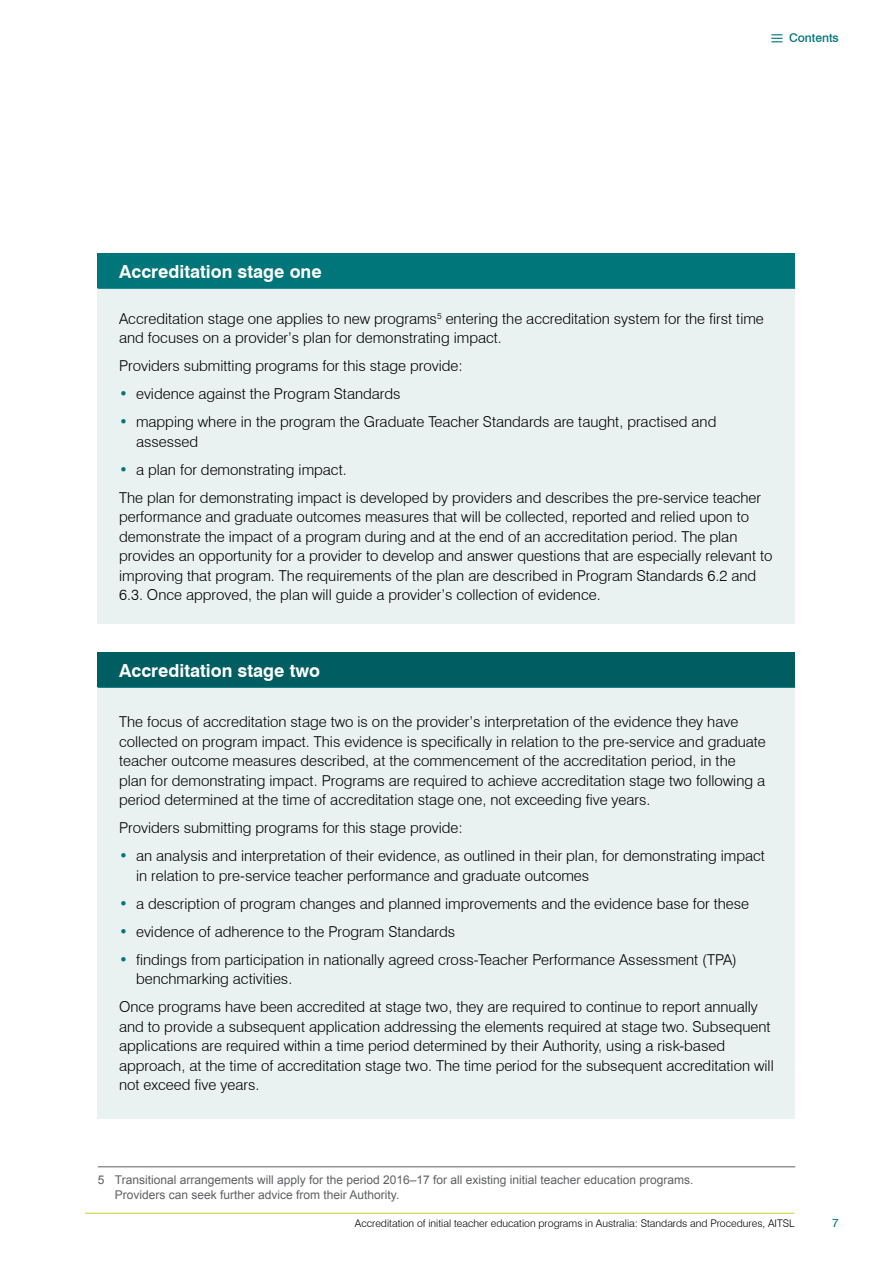
<style>
.page{position:relative;width:893px;height:1263px;background:#fff}
.page>*{position:absolute;margin:0;border:0;box-sizing:border-box;transform-origin:0 0}
.Body_Text{font:700 18px "Swiss 721 BT";color:#fff}
.Body_Text-2{font:300 15px/19.5px "Swiss 721 BT";color:#000}
.Footnote_1{font:12px/15px "Arial";color:#5f6062}
.t1{font:500 12px "Swiss 721 BT";color:#00757a}
.t2{font:12px "Swiss 721 BT";color:#00757a}
.t3{font:300 10.5px "Swiss 721 BT";color:#000}
.s1{color:#00757a}
</style>
<div class="page">
<hr style="left:85px;top:1213px;width:709px;height:1px;background:#bfd22b">
<div style="left:98px;top:253px;width:697px;height:35px;background:#00757a"></div>
<div style="left:98px;top:288px;width:697px;height:336px;background:#eaf1f1"></div>
<hr style="left:98px;top:288px;width:697px;height:1px;background:#00757a">
<div style="left:98px;top:652px;width:697px;height:35px;background:#005e63"></div>
<div style="left:98px;top:687px;width:697px;height:431px;background:#eaf1f1"></div>
<hr style="left:98px;top:687px;width:697px;height:1px;background:#00757a">
<hr style="left:98px;top:1166px;width:697px;height:1px;background:#5f6062">
<svg style="left:771px;top:34px;width:11px;height:8px"></svg>
<p class="t1" style="left:789px;top:30px;width:51px">Contents</p>
<p class="Body_Text" style="left:119px;top:260px;width:204px">Accreditation stage one</p>
<p class="Body_Text-2" style="left:119px;top:308px;width:646px">Accreditation stage one applies to new programs<sup>5</sup> entering the accreditation system for the first time and focuses on a provider’s plan for demonstrating impact.</p>
<p class="Body_Text-2" style="left:119px;top:356px;width:345px">Providers submitting programs for this stage provide:</p>
<p class="Body_Text-2" style="left:119px;top:384px;width:283px"><span class="s1">•</span> evidence against the Program Standards</p>
<p class="Body_Text-2" style="left:136px;top:412px;width:582px;text-indent:-17px"><span class="s1">•</span> mapping where in the program the Graduate Teacher Standards are taught, practised and assessed</p>
<p class="Body_Text-2" style="left:119px;top:459px;width:229px"><span class="s1">•</span> a plan for demonstrating impact.</p>
<p class="Body_Text-2" style="left:119px;top:487px;width:655px">The plan for demonstrating impact is developed by providers and describes the pre-service teacher performance and graduate outcomes measures that will be collected, reported and relied upon to demonstrate the impact of a program during and at the end of an accreditation period. The plan provides an opportunity for a provider to develop and answer questions that are especially relevant to improving that program. The requirements of the plan are described in Program Standards 6.2 and 6.3. Once approved, the plan will guide a provider’s collection of evidence.</p>
<p class="Body_Text" style="left:119px;top:659px;width:203px">Accreditation stage two</p>
<p class="Body_Text-2" style="left:119px;top:712px;width:648px">The focus of accreditation stage two is on the provider’s interpretation of the evidence they have collected on program impact. This evidence is specifically in relation to the pre-service and graduate teacher outcome measures described, at the commencement of the accreditation period, in the plan for demonstrating impact. Programs are required to achieve accreditation stage two following a period determined at the time of accreditation stage one, not exceeding five years.</p>
<p class="Body_Text-2" style="left:119px;top:818px;width:345px">Providers submitting programs for this stage provide:</p>
<p class="Body_Text-2" style="left:136px;top:846px;width:630px;text-indent:-17px"><span class="s1">•</span> an analysis and interpretation of their evidence, as outlined in their plan, for demonstrating impact in relation to pre-service teacher performance and graduate outcomes</p>
<p class="Body_Text-2" style="left:119px;top:893px;width:632px"><span class="s1">•</span> a description of program changes and planned improvements and the evidence base for these</p>
<p class="Body_Text-2" style="left:119px;top:921px;width:338px"><span class="s1">•</span> evidence of adherence to the Program Standards</p>
<p class="Body_Text-2" style="left:136px;top:949px;width:602px;text-indent:-17px"><span class="s1">•</span> findings from participation in nationally agreed cross-Teacher Performance Assessment (TPA) benchmarking activities.</p>
<p class="Body_Text-2" style="left:119px;top:997px;width:656px">Once programs have been accredited at stage two, they are required to continue to report annually and to provide a subsequent application addressing the elements required at stage two. Subsequent applications are required within a time period determined by their Authority, using a risk-based approach, at the time of accreditation stage two. The time period for the subsequent accreditation will not exceed five years.</p>
<p class="Footnote_1" style="left:115px;top:1172px;width:580px;text-indent:-17px">5 Transitional arrangements will apply for the period 2016–17 for all existing initial teacher education programs.<br>Providers can seek further advice from their Authority.</p>
<p class="t3" style="left:355px;top:1216px;width:441px">Accreditation of initial teacher education programs in Australia: Standards and Procedures, AITSL</p>
<p class="t2" style="left:832px;top:1215px;width:8px">7</p>
</div>
